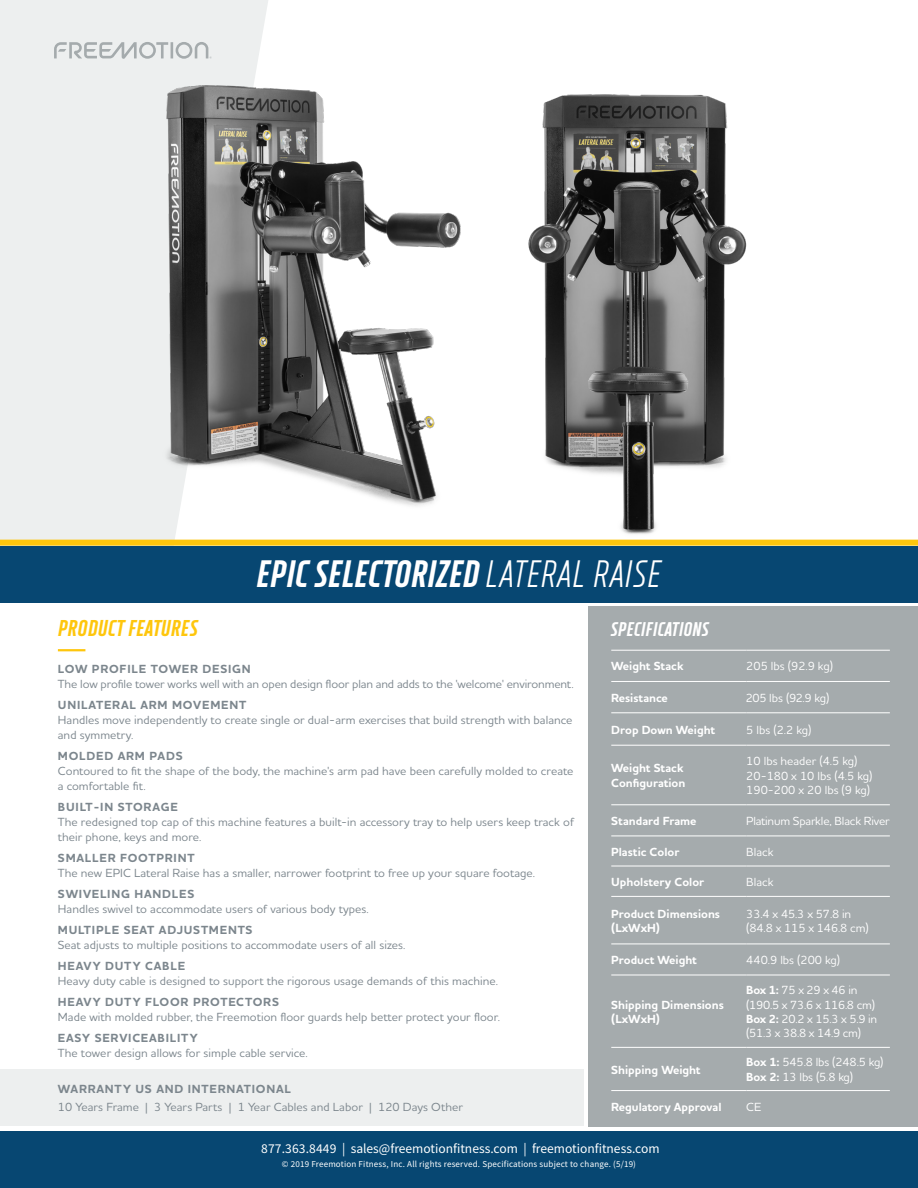
<style>
.page{position:relative;width:918px;height:1188px;background:#fff}
.page>*{position:absolute;margin:0;border:0;box-sizing:border-box;transform-origin:0 0}
.t1{font:italic 900 condensed 37.5px "XXII Neue Norm";letter-spacing:.015em;color:#fff}
.t2{font:italic 900 condensed 22.5px "XXII Neue Norm";letter-spacing:.025em;color:#fec60d}
.t3{font:italic 900 condensed 19.5px "XXII Neue Norm";letter-spacing:.025em;color:#fff}
.t4{font:13.5px "Source Sans Pro";color:#fff}
.t5{font:500 12px/15px "Houschka Alt Pro";letter-spacing:.005em;color:#7c868d}
.t6{font:500 12px "Houschka Alt Pro";letter-spacing:-.01em;color:#fff}
.t7{font:700 12px "Houschka Alt Pro";letter-spacing:.065em;color:#7c868d}
.t8{font:700 12px/14.4px "Houschka Alt Pro";color:#fff}
.t9{font:9px "Source Sans Pro";letter-spacing:.02em;color:#fff}
.s1{font-weight:400}
.s2{font-weight:700}
</style>
<div class="page">
<div style="left:0;top:0;width:268px;height:540px;background:#edefef"></div>
<svg style="left:54px;top:42px;width:158px;height:17px;background:#d1d5d5"></svg>
<div style="left:0;top:546px;width:918px;height:56px;background:#074772"></div>
<div style="left:0;top:1131px;width:918px;height:57px;background:#074772"></div>
<div style="left:588px;top:606px;width:330px;height:520px;background:#a5abad"></div>
<hr style="left:58px;top:649px;width:27px;height:2px;background:#fec60d">
<hr style="left:611px;top:944px;width:135px;height:1px;background:#fff">
<hr style="left:746px;top:944px;width:144px;height:1px;background:#fff">
<hr style="left:611px;top:975px;width:135px;height:1px;background:#fff">
<hr style="left:746px;top:975px;width:144px;height:1px;background:#fff">
<hr style="left:611px;top:1047px;width:135px;height:1px;background:#fff">
<hr style="left:746px;top:1047px;width:144px;height:1px;background:#fff">
<hr style="left:611px;top:650px;width:135px;height:1px;background:#fff">
<hr style="left:746px;top:650px;width:144px;height:1px;background:#fff">
<hr style="left:611px;top:681px;width:135px;height:1px;background:#fff">
<hr style="left:746px;top:681px;width:144px;height:1px;background:#fff">
<hr style="left:611px;top:712px;width:135px;height:1px;background:#fff">
<hr style="left:746px;top:712px;width:144px;height:1px;background:#fff">
<hr style="left:611px;top:745px;width:135px;height:1px;background:#fff">
<hr style="left:746px;top:745px;width:144px;height:1px;background:#fff">
<hr style="left:611px;top:804px;width:135px;height:1px;background:#fff">
<hr style="left:746px;top:804px;width:144px;height:1px;background:#fff">
<hr style="left:611px;top:836px;width:135px;height:1px;background:#fff">
<hr style="left:746px;top:836px;width:144px;height:1px;background:#fff">
<hr style="left:611px;top:866px;width:135px;height:1px;background:#fff">
<hr style="left:746px;top:866px;width:144px;height:1px;background:#fff">
<hr style="left:611px;top:896px;width:135px;height:1px;background:#fff">
<hr style="left:746px;top:896px;width:144px;height:1px;background:#fff">
<hr style="left:611px;top:1090px;width:135px;height:1px;background:#fff">
<hr style="left:746px;top:1090px;width:144px;height:1px;background:#fff">
<div style="left:0;top:540px;width:918px;height:6px;background:#fec60d"></div>
<div style="left:0;top:1070px;width:583px;height:56px;background:#edefef"></div>
<img style="left:121px;top:64px;width:380px;height:476px">
<img style="left:508px;top:94px;width:270px;height:452px">
<p class="t1" style="left:257px;top:551px;width:406px">EPIC SELECTORIZED <span class="s1">LATERAL RAISE</span></p>
<p class="t2" style="left:58px;top:614px;width:141px">PRODUCT FEATURES</p>
<p class="t3" style="left:611px;top:618px;width:99px">SPECIFICATIONS</p>
<p class="t8" style="left:611px;top:659px;width:74px">Weight Stack</p>
<p class="t6" style="left:746px;top:659px;width:88px">205 lbs (92.9 kg)</p>
<p class="t8" style="left:611px;top:691px;width:58px">Resistance</p>
<p class="t6" style="left:746px;top:690px;width:85px">205 lbs (92.9 kg)</p>
<p class="t8" style="left:611px;top:723px;width:106px">Drop Down Weight</p>
<p class="t6" style="left:746px;top:722px;width:67px">5 lbs (2.2 kg)</p>
<p class="t8" style="left:611px;top:761px;width:76px">Weight Stack<br>Configuration</p>
<p class="t7" style="left:58px;top:661px;width:194px">LOW PROFILE TOWER DESIGN</p>
<p class="t5" style="left:58px;top:676px;width:517px">The low profile tower works well with an open design floor plan and adds to the 'welcome' environment.</p>
<p class="t7" style="left:58px;top:697px;width:190px">UNILATERAL ARM MOVEMENT</p>
<p class="t5" style="left:58px;top:712px;width:516px">Handles move independently to create single or dual-arm exercises that build strength with balance and symmetry.</p>
<p class="t7" style="left:58px;top:748px;width:126px">MOLDED ARM PADS</p>
<p class="t5" style="left:58px;top:763px;width:517px">Contoured to fit the shape of the body, the machine's arm pad have been carefully molded to create a comfortable fit.</p>
<p class="t7" style="left:58px;top:799px;width:121px">BUILT-IN STORAGE</p>
<p class="t5" style="left:58px;top:814px;width:518px">The redesigned top cap of this machine features a built-in accessory tray to help users keep track of their phone, keys and more.</p>
<p class="t7" style="left:58px;top:850px;width:138px">SMALLER FOOTPRINT</p>
<p class="t5" style="left:58px;top:865px;width:479px">The new EPIC Lateral Raise has a smaller, narrower footprint to free up your square footage.</p>
<p class="t7" style="left:58px;top:886px;width:138px">SWIVELING HANDLES</p>
<p class="t5" style="left:58px;top:901px;width:312px">Handles swivel to accommodate users of various body types.</p>
<p class="t7" style="left:58px;top:922px;width:196px">MULTIPLE SEAT ADJUSTMENTS</p>
<p class="t5" style="left:58px;top:937px;width:349px">Seat adjusts to multiple positions to accommodate users of all sizes.</p>
<p class="t7" style="left:58px;top:958px;width:129px">HEAVY DUTY CABLE</p>
<p class="t5" style="left:58px;top:973px;width:442px">Heavy duty cable is designed to support the rigorous usage demands of this machine.</p>
<p class="t7" style="left:58px;top:994px;width:222px">HEAVY DUTY FLOOR PROTECTORS</p>
<p class="t5" style="left:58px;top:1009px;width:444px">Made with molded rubber, the Freemotion floor guards help better protect your floor.</p>
<p class="t7" style="left:58px;top:1030px;width:141px">EASY SERVICEABILITY</p>
<p class="t5" style="left:58px;top:1045px;width:251px">The tower design allows for simple cable service.</p>
<p class="t6" style="left:746px;top:753px;width:113px">10 lbs header (4.5 kg)</p>
<p class="t6" style="left:746px;top:768px;width:128px">20-180 x 10 lbs (4.5 kg)</p>
<p class="t6" style="left:746px;top:782px;width:125px">190-200 x 20 lbs (9 kg)</p>
<p class="t8" style="left:611px;top:814px;width:87px">Standard Frame</p>
<p class="t6" style="left:746px;top:813px;width:145px">Platinum Sparkle, Black River</p>
<p class="t8" style="left:611px;top:844px;width:70px">Plastic Color</p>
<p class="t6" style="left:746px;top:844px;width:29px">Black</p>
<p class="t8" style="left:611px;top:875px;width:95px">Upholstery Color</p>
<p class="t6" style="left:746px;top:874px;width:29px">Black</p>
<p class="t8" style="left:611px;top:906px;width:110px">Product Dimensions</p>
<p class="t8" style="left:611px;top:921px;width:50px">(LxWxH)</p>
<p class="t6" style="left:746px;top:906px;width:106px">33.4 x 45.3 x 57.8 in</p>
<p class="t6" style="left:746px;top:920px;width:124px">(84.8 x 115 x 146.8 cm)</p>
<p class="t8" style="left:611px;top:953px;width:87px">Product Weight</p>
<p class="t6" style="left:746px;top:952px;width:95px">440.9 lbs (200 kg)</p>
<p class="t8" style="left:611px;top:997px;width:114px">Shipping Dimensions</p>
<p class="t8" style="left:611px;top:1012px;width:50px">(LxWxH)</p>
<p class="t6" style="left:746px;top:982px;width:113px"><span class="s2">Box 1:</span> 75 x 29 x 46 in</p>
<p class="t6" style="left:746px;top:997px;width:130px">(190.5 x 73.6 x 116.8 cm)</p>
<p class="t6" style="left:746px;top:1011px;width:132px"><span class="s2">Box 2:</span> 20.2 x 15.3 x 5.9 in</p>
<p class="t6" style="left:746px;top:1026px;width:116px">(51.3 x 38.8 x 14.9 cm)</p>
<p class="t6" style="left:746px;top:1055px;width:139px"><span class="s2">Box 1:</span> 545.8 lbs (248.5 kg)</p>
<p class="t6" style="left:746px;top:1069px;width:108px"><span class="s2">Box 2:</span> 13 lbs (5.8 kg)</p>
<p class="t8" style="left:611px;top:1062px;width:91px">Shipping Weight</p>
<p class="t7" style="left:58px;top:1081px;width:235px">WARRANTY US AND INTERNATIONAL</p>
<p class="t5" style="left:58px;top:1099px;width:407px">10 Years Frame | 3 Years Parts | 1 Year Cables and Labor | 120 Days Other</p>
<p class="t8" style="left:611px;top:1100px;width:112px">Regulatory Approval</p>
<p class="t6" style="left:746px;top:1099px;width:16px">CE</p>
<p class="t4" style="left:261px;top:1140px;width:400px">877.363.8449 | sales@freemotionfitness.com | freemotionfitness.com</p>
<p class="t9" style="left:282px;top:1158px;width:356px">© 2019 Freemotion Fitness, Inc. All rights reserved. Specifications subject to change. (5/19)</p>
</div>
